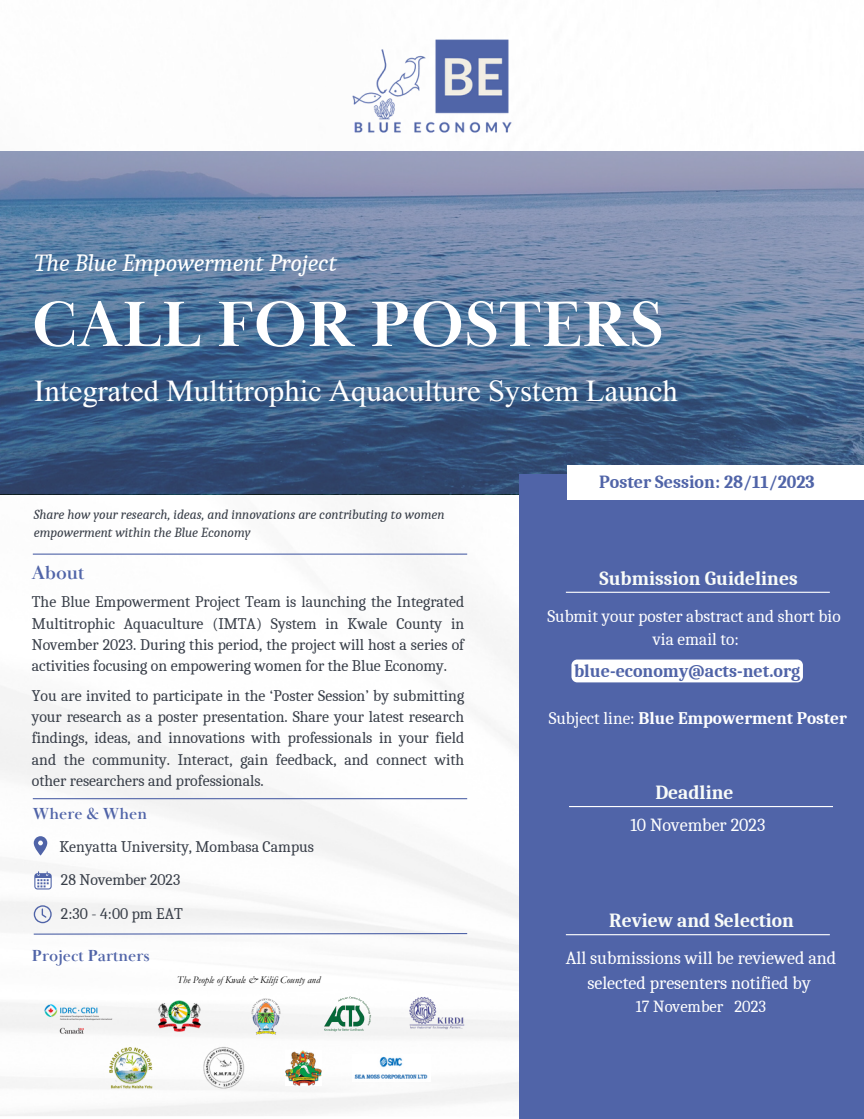
<style>
.page{position:relative;width:864px;height:1119px;background:#fff}
.page>*{position:absolute;margin:0;border:0;box-sizing:border-box;transform-origin:0 0}
.t1{font:700 66px "Baskerville Display PT";color:#fff}
.t2{font:300 30px "Shanti MF";color:#fff}
.t3{font:italic 24px "Caladea";color:#fff}
.t4{font:700 19.5px "Caladea";color:#f8fbf8}
.t5{font:700 19.5px "Baskerville Display PT";color:#5064a8}
.t6{font:18px/24.8px "Caladea";color:#fff;text-align:center}
.t7{font:700 18px "Caladea";color:#5064a8}
.t8{font:17.25px/23.7px "Caladea";color:#fff;text-align:center}
.t9{font:700 17.25px "Caladea";color:#fff}
.t10{font:700 16.5px "Baskerville Display PT";color:#5064a8}
.t11{font:16.5px "Caladea";color:#fff}
.t12{font:15.75px/21.3px "Caladea";color:#383e48;text-align:justify}
.t13{font:italic 13.5px/18px "Caladea";color:#383e48}
.t14{font:italic 10.2px "Garamond";color:#000}
.s1{font-weight:400}
</style>
<div class="page">
<img style="left:0;top:494px;width:519px;height:622px">
<img style="left:352px;top:39px;width:160px;height:94px">
<img style="left:352px;top:1054px;width:79px;height:27px">
<img style="left:40px;top:1000px;width:76px;height:37px">
<img style="left:201px;top:1046px;width:47px;height:43px">
<img style="left:403px;top:995px;width:64px;height:35px">
<img style="left:109px;top:1045px;width:45px;height:43px">
<img style="left:286px;top:1050px;width:36px;height:35px">
<img style="left:154px;top:999px;width:51px;height:34px">
<img style="left:250px;top:997px;width:32px;height:38px">
<img style="left:322px;top:993px;width:55px;height:39px">
<svg style="left:0;top:151px;width:864px;height:342px;background:#5b759b"></svg>
<div style="left:519px;top:474px;width:345px;height:644px;background:#5064a8"></div>
<hr style="left:33px;top:553px;width:434px;height:1px;background:#5064a8">
<hr style="left:566px;top:591px;width:264px;height:1px;background:#fff">
<svg style="left:34px;top:836px;width:13px;height:19px"></svg>
<svg style="left:34px;top:871px;width:17px;height:18px"></svg>
<svg style="left:34px;top:905px;width:18px;height:18px"></svg>
<svg style="left:33px;top:932px;width:435px;height:3px"></svg>
<div style="left:567px;top:465px;width:297px;height:35px;background:#fff"></div>
<hr style="left:33px;top:798px;width:434px;height:1px;background:#5064a8">
<hr style="left:569px;top:805px;width:264px;height:2px;background:#fff">
<hr style="left:566px;top:934px;width:264px;height:1px;background:#fff">
<div style="left:571px;top:659px;width:232px;height:23px;background:#fff"></div>
<p class="t3" style="left:34px;top:249px;width:304px">The Blue Empowerment Project</p>
<p class="t1" style="left:32px;top:284px;width:633px">CALL FOR POSTERS</p>
<p class="t2" style="left:34px;top:376px;width:645px">Integrated Multitrophic Aquaculture System Launch</p>
<p class="t7" style="left:599px;top:472px;width:217px">Poster Session: 28/11/2023</p>
<p class="t13" style="left:34px;top:505px;width:412px">Share how your research, ideas, and innovations are contributing to women empowerment within the Blue Economy</p>
<p class="t5" style="left:32px;top:560px;width:54px">About</p>
<p class="t4" style="left:600px;top:567px;width:200px">Submission Guidelines</p>
<p class="t8" style="left:547px;top:604px;width:295px">Submit your poster abstract and short bio via email to:</p>
<p class="t12" style="left:32px;top:591px;width:434px">The Blue Empowerment Project Team is launching the Integrated Multitrophic Aquaculture (IMTA) System in Kwale County in November 2023. During this period, the project will host a series of activities focusing on empowering women for the Blue Economy.</p>
<p class="t12" style="left:32px;top:684px;width:434px">You are invited to participate in the ‘Poster Session’ by submitting your research as a poster presentation. Share your latest research findings, ideas, and innovations with professionals in your field and the community. Interact, gain feedback, and connect with other researchers and professionals.</p>
<p class="t7" style="left:574px;top:660px;width:228px">blue-economy@acts-net.org</p>
<p class="t9" style="left:549px;top:708px;width:300px"><span class="s1">Subject line:</span> Blue Empowerment Poster</p>
<p class="t4" style="left:655px;top:781px;width:80px">Deadline</p>
<p class="t6" style="left:630px;top:812px;width:136px">10 November 2023</p>
<p class="t10" style="left:33px;top:803px;width:116px">Where &amp; When</p>
<p class="t12" style="left:59px;top:835px;width:256px">Kenyatta University, Mombasa Campus</p>
<p class="t12" style="left:61px;top:868px;width:121px">28 November 2023</p>
<p class="t12" style="left:61px;top:903px;width:123px">2:30 - 4:00 pm EAT</p>
<p class="t10" style="left:32px;top:945px;width:120px">Project Partners</p>
<p class="t14" style="left:177px;top:973px;width:144px">The People of Kwale &amp; Kilifi County and</p>
<p class="t4" style="left:609px;top:909px;width:186px">Review and Selection</p>
<p class="t6" style="left:566px;top:946px;width:272px">All submissions will be reviewed and selected presenters notified by</p>
<p class="t11" style="left:636px;top:996px;width:132px">17 November 2023</p>
</div>
